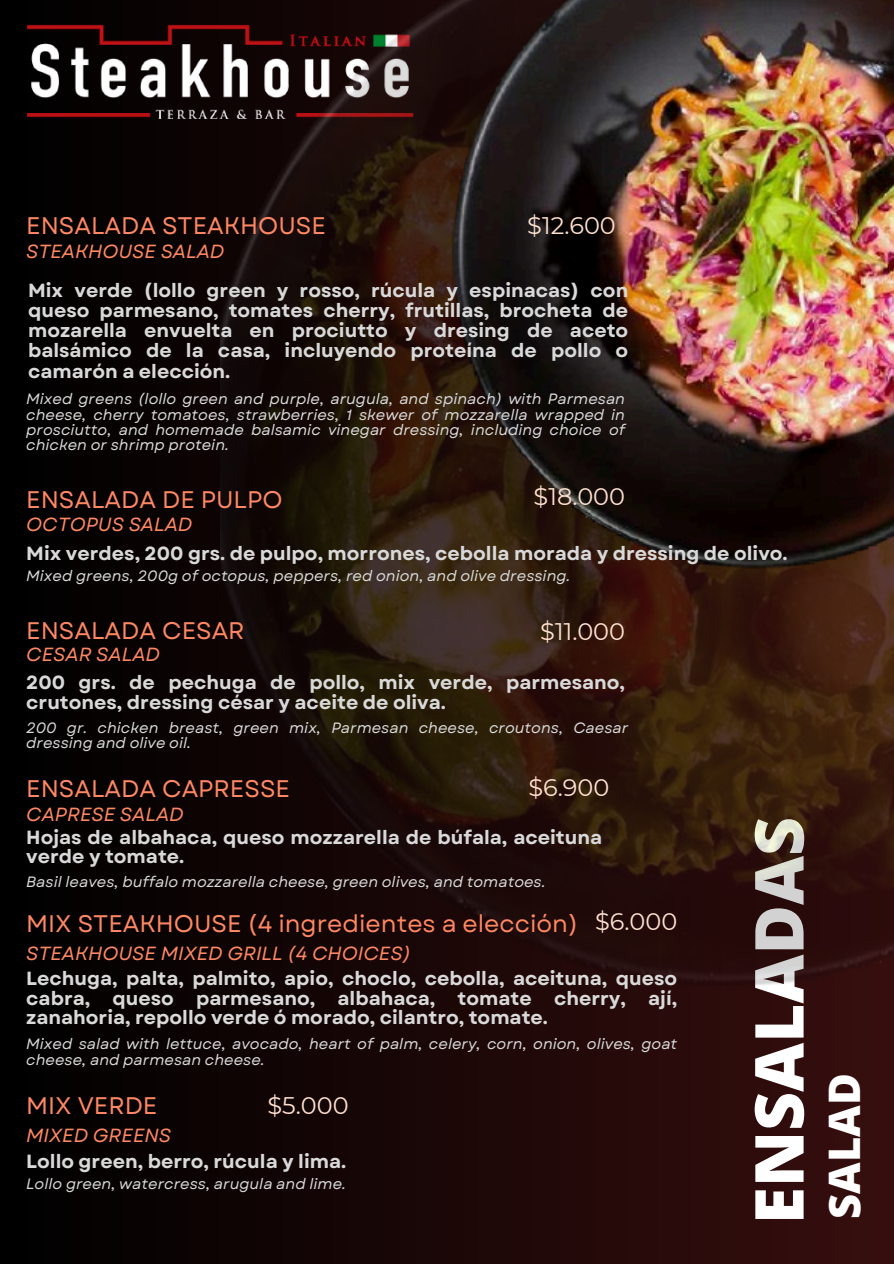
<style>
.page{position:relative;width:894px;height:1264px;background:#fff}
.page>*{position:absolute;margin:0;border:0;box-sizing:border-box;transform-origin:0 0}
.t1{font:800 67.5px "Open Sans";color:#fff}
.t2{font:800 43.5px "Open Sans";color:#fff}
.t3{font:24px "Garet";color:#ff8864}
.t4{font:24px "Montserrat";color:#ffe1d0}
.t5{font:700 19.05px/20.2px "Garet";color:#d9d9d9;text-align:justify}
.t6{font:italic 19.05px "Garet";color:#ff8864}
.t7{font:italic 15px/15.3px "Garet";color:#d9d9d9}
</style>
<div class="page">
<div style="left:0;top:0;width:893px;height:1263px;background:linear-gradient(to right,#000,#370e0e)"></div>
<img style="left:26px;top:24px;width:195px;height:95px">
<img style="left:221px;top:0;width:672px;height:1147px">
<img style="left:427px;top:0;width:466px;height:576px">
<p class="t3" style="left:26px;top:208px;width:301px">ENSALADA STEAKHOUSE</p>
<p class="t6" style="left:26px;top:237px;width:200px">STEAKHOUSE SALAD</p>
<p class="t4" style="left:527px;top:211px;width:90px">$12.600</p>
<p class="t5" style="left:28px;top:280px;width:601px">Mix verde (lollo green y rosso, rúcula y espinacas) con queso parmesano, tomates cherry, frutillas, brocheta de mozarella envuelta en prociutto y dresing de aceto balsámico de la casa, incluyendo proteína de pollo o camarón a elección.</p>
<p class="t7" style="left:26px;top:391px;width:600px;text-align:justify">Mixed greens (lollo green and purple, arugula, and spinach) with Parmesan cheese, cherry tomatoes, strawberries, 1 skewer of mozzarella wrapped in prosciutto, and homemade balsamic vinegar dressing, including choice of chicken or shrimp protein.</p>
<p class="t3" style="left:26px;top:482px;width:258px">ENSALADA DE PULPO</p>
<p class="t5" style="left:26px;top:543px;width:762px">Mix verdes, 200 grs. de pulpo, morrones, cebolla morada y dressing de olivo.</p>
<p class="t4" style="left:533px;top:482px;width:93px">$18.000</p>
<p class="t6" style="left:26px;top:511px;width:168px">OCTOPUS SALAD</p>
<p class="t7" style="left:26px;top:568px;width:545px">Mixed greens, 200g of octopus, peppers, red onion, and olive dressing.</p>
<p class="t4" style="left:540px;top:616px;width:86px">$11.000</p>
<p class="t3" style="left:26px;top:613px;width:220px">ENSALADA CESAR</p>
<p class="t5" style="left:26px;top:673px;width:600px;line-height:19.4px">200 grs. de pechuga de pollo, mix verde, parmesano, crutones, dressing césar y aceite de oliva.</p>
<p class="t6" style="left:26px;top:641px;width:135px">CESAR SALAD</p>
<p class="t7" style="left:26px;top:720px;width:603px">200 gr. chicken breast, green mix, Parmesan cheese, croutons, Caesar dressing and olive oil.</p>
<p class="t3" style="left:26px;top:771px;width:265px">ENSALADA CAPRESSE</p>
<p class="t5" style="left:26px;top:827px;width:577px;line-height:19.4px">Hojas de albahaca, queso mozzarella de búfala, aceituna verde y tomate.</p>
<p class="t4" style="left:528px;top:773px;width:82px">$6.900</p>
<p class="t6" style="left:26px;top:800px;width:159px">CAPRESE SALAD</p>
<p class="t7" style="left:26px;top:874px;width:520px">Basil leaves, buffalo mozzarella cheese, green olives, and tomatoes.</p>
<p class="t4" style="left:595px;top:907px;width:84px">$6.000</p>
<p class="t3" style="left:26px;top:906px;width:553px">MIX STEAKHOUSE (4 ingredientes a elección)</p>
<p class="t5" style="left:26px;top:969px;width:652px;line-height:19.4px">Lechuga, palta, palmito, apio, choclo, cebolla, aceituna, queso cabra, queso parmesano, albahaca, tomate cherry, ají, zanahoria, repollo verde ó morado, cilantro, tomate.</p>
<p class="t6" style="left:26px;top:939px;width:386px">STEAKHOUSE MIXED GRILL (4 CHOICES)</p>
<p class="t7" style="left:26px;top:1036px;width:652px">Mixed salad with lettuce, avocado, heart of palm, celery, corn, onion, olives, goat cheese, and parmesan cheese.</p>
<p class="t4" style="left:267px;top:1090px;width:83px">$5.000</p>
<p class="t3" style="left:26px;top:1088px;width:133px">MIX VERDE</p>
<p class="t5" style="left:26px;top:1150px;width:321px">Lollo green, berro, rúcula y lima.</p>
<p class="t6" style="left:26px;top:1121px;width:146px">MIXED GREENS</p>
<p class="t7" style="left:26px;top:1176px;width:321px">Lollo green, watercress, arugula and lime.</p>
<h1 class="t1" style="left:731px;top:1224px;width:408px;rotate:-90deg">ENSALADAS</h1>
<h2 class="t2" style="left:813px;top:1218px;width:147px;rotate:-90deg">SALAD</h2>
</div>
